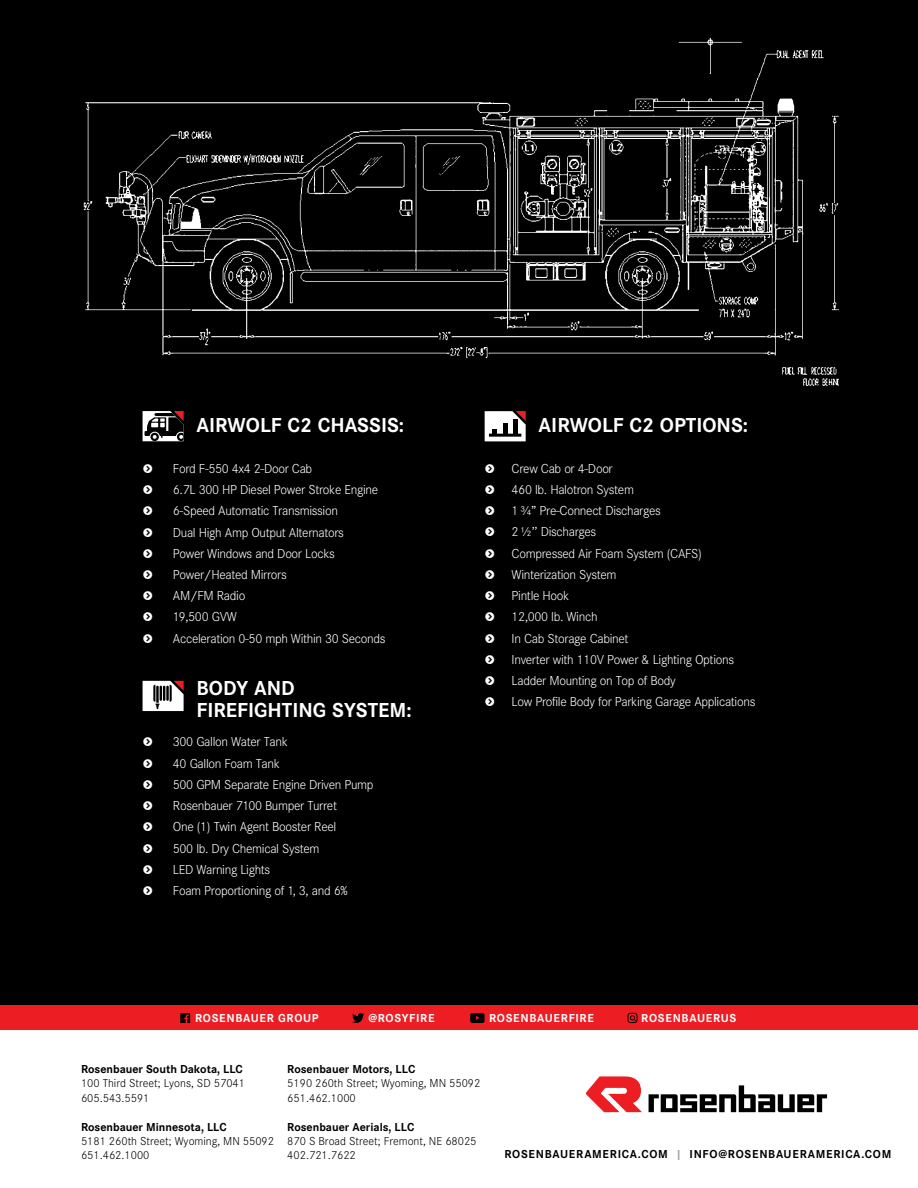
<style>
.page{position:relative;width:918px;height:1188px;background:#000}
.page>*{position:absolute;margin:0;border:0;box-sizing:border-box;transform-origin:0 0}
.t1{font:700 21px/22.5px "Corporate S";color:#fff}
.t2{font:300 13.5px/21.3px "Corporate S";letter-spacing:-.025em;color:#fff}
.t3{font:700 13.5px "Arrrows";color:#fff}
.t4{font:300 12px/14.4px "Corporate S";color:#000}
.t5{font:700 12px "Corporate S";color:#000}
.t6{font:700 12px "Corporate S";letter-spacing:.06em;color:#fff}
.t7{font:700 12px "Corporate S";letter-spacing:.06em;color:#000}
.s1{font-family:"Arrrows";font-weight:700}
.s2{color:#a2a3a5}
</style>
<div class="page">
<svg style="left:143px;top:411px;width:41px;height:30px"></svg>
<svg style="left:143px;top:681px;width:41px;height:30px"></svg>
<svg style="left:485px;top:411px;width:41px;height:30px"></svg>
<div style="left:503px;top:423px;width:5px;height:12px;background:#000"></div>
<div style="left:513px;top:419px;width:5px;height:16px;background:#000"></div>
<img style="left:83px;top:38px;width:756px;height:348px">
<div style="left:0;top:1030px;width:918px;height:158px;background:#fff"></div>
<svg style="left:649px;top:1085px;width:178px;height:27px"></svg>
<svg style="left:586px;top:1076px;width:56px;height:36px"></svg>
<div style="left:0;top:1005px;width:918px;height:25px;background:#ed1d24"></div>
<svg style="left:352px;top:1013px;width:12px;height:10px"></svg>
<svg style="left:180px;top:1013px;width:10px;height:10px"></svg>
<svg style="left:470px;top:1013px;width:15px;height:10px"></svg>
<svg style="left:628px;top:1013px;width:9px;height:10px"></svg>
<h1 class="t1" style="left:197px;top:415px;width:209px">AIRWOLF C2 CHASSIS:</h1>
<h1 class="t1" style="left:539px;top:415px;width:211px">AIRWOLF C2 OPTIONS:</h1>
<p class="t3" style="left:143px;top:459px;width:12px">S</p>
<p class="t2" style="left:173px;top:458px;width:141px">Ford F-550 4x4 2-Door Cab</p>
<p class="t3" style="left:143px;top:481px;width:12px">S</p>
<p class="t2" style="left:173px;top:479px;width:207px">6.7L 300 HP Diesel Power Stroke Engine</p>
<p class="t3" style="left:143px;top:502px;width:12px">S</p>
<p class="t2" style="left:173px;top:500px;width:167px">6-Speed Automatic Transmission</p>
<p class="t3" style="left:143px;top:523px;width:12px">S</p>
<p class="t2" style="left:173px;top:522px;width:173px">Dual High Amp Output Alternators</p>
<p class="t3" style="left:143px;top:544px;width:12px">S</p>
<p class="t2" style="left:173px;top:543px;width:164px">Power Windows and Door Locks</p>
<p class="t3" style="left:143px;top:566px;width:12px">S</p>
<p class="t2" style="left:173px;top:564px;width:115px">Power/Heated Mirrors</p>
<p class="t3" style="left:143px;top:587px;width:12px">S</p>
<p class="t2" style="left:173px;top:585px;width:74px">AM/FM Radio</p>
<p class="t3" style="left:143px;top:608px;width:12px">S</p>
<p class="t2" style="left:173px;top:606px;width:65px">19,500 GVW</p>
<p class="t3" style="left:143px;top:629px;width:12px">S</p>
<p class="t2" style="left:173px;top:628px;width:214px">Acceleration 0-50 mph Within 30 Seconds</p>
<h1 class="t1" style="left:197px;top:677px;width:217px">BODY AND<br>FIREFIGHTING SYSTEM:</h1>
<p class="t3" style="left:143px;top:733px;width:12px">S</p>
<p class="t2" style="left:173px;top:731px;width:117px">300 Gallon Water Tank</p>
<p class="t3" style="left:143px;top:754px;width:12px">S</p>
<p class="t2" style="left:173px;top:753px;width:109px">40 Gallon Foam Tank</p>
<p class="t3" style="left:143px;top:775px;width:12px">S</p>
<p class="t2" style="left:173px;top:774px;width:202px">500 GPM Separate Engine Driven Pump</p>
<p class="t3" style="left:143px;top:797px;width:12px">S</p>
<p class="t2" style="left:173px;top:795px;width:166px">Rosenbauer 7100 Bumper Turret</p>
<p class="t3" style="left:143px;top:818px;width:12px">S</p>
<p class="t2" style="left:173px;top:816px;width:165px">One (1) Twin Agent Booster Reel</p>
<p class="t3" style="left:143px;top:839px;width:12px">S</p>
<p class="t2" style="left:173px;top:838px;width:148px">500 lb. Dry Chemical System</p>
<p class="t3" style="left:143px;top:860px;width:12px">S</p>
<p class="t2" style="left:173px;top:859px;width:99px">LED Warning Lights</p>
<p class="t3" style="left:143px;top:882px;width:12px">S</p>
<p class="t2" style="left:173px;top:880px;width:176px">Foam Proportioning of 1, 3, and 6%</p>
<p class="t2" style="left:485px;top:458px;width:272px"><span class="s1">S</span> Crew Cab or 4-Door<br><span class="s1">S</span> 460 lb. Halotron System<br><span class="s1">S</span> 1 ¾” Pre-Connect Discharges<br><span class="s1">S</span> 2 ½’’ Discharges<br><span class="s1">S</span> Compressed Air Foam System (CAFS)<br><span class="s1">S</span> Winterization System<br><span class="s1">S</span> Pintle Hook<br><span class="s1">S</span> 12,000 lb. Winch<br><span class="s1">S</span> In Cab Storage Cabinet<br><span class="s1">S</span> Inverter with 110V Power &amp; Lighting Options<br><span class="s1">S</span> Ladder Mounting on Top of Body<br><span class="s1">S</span> Low Profile Body for Parking Garage Applications</p>
<p class="t6" style="left:195px;top:1011px;width:125px">ROSENBAUER GROUP</p>
<p class="t6" style="left:368px;top:1011px;width:68px">@ROSYFIRE</p>
<p class="t6" style="left:489px;top:1011px;width:106px">ROSENBAUERFIRE</p>
<p class="t6" style="left:641px;top:1011px;width:97px">ROSENBAUERUS</p>
<p class="t5" style="left:81px;top:1062px;width:163px">Rosenbauer South Dakota, LLC</p>
<p class="t4" style="left:81px;top:1076px;width:166px">100 Third Street; Lyons, SD 57041<br>605.543.5591</p>
<p class="t5" style="left:81px;top:1120px;width:147px">Rosenbauer Minnesota, LLC</p>
<p class="t4" style="left:81px;top:1134px;width:195px">5181 260th Street; Wyoming, MN 55092<br>651.462.1000</p>
<p class="t5" style="left:287px;top:1062px;width:129px">Rosenbauer Motors, LLC</p>
<p class="t4" style="left:287px;top:1076px;width:195px">5190 260th Street; Wyoming, MN 55092<br>651.462.1000</p>
<p class="t5" style="left:287px;top:1120px;width:128px">Rosenbauer Aerials, LLC</p>
<p class="t4" style="left:287px;top:1134px;width:191px">870 S Broad Street; Fremont, NE 68025<br>402.721.7622</p>
<p class="t7" style="left:504px;top:1147px;width:388px">ROSENBAUERAMERICA.COM <span class="s2">|</span> INFO@ROSENBAUERAMERICA.COM</p>
</div>
